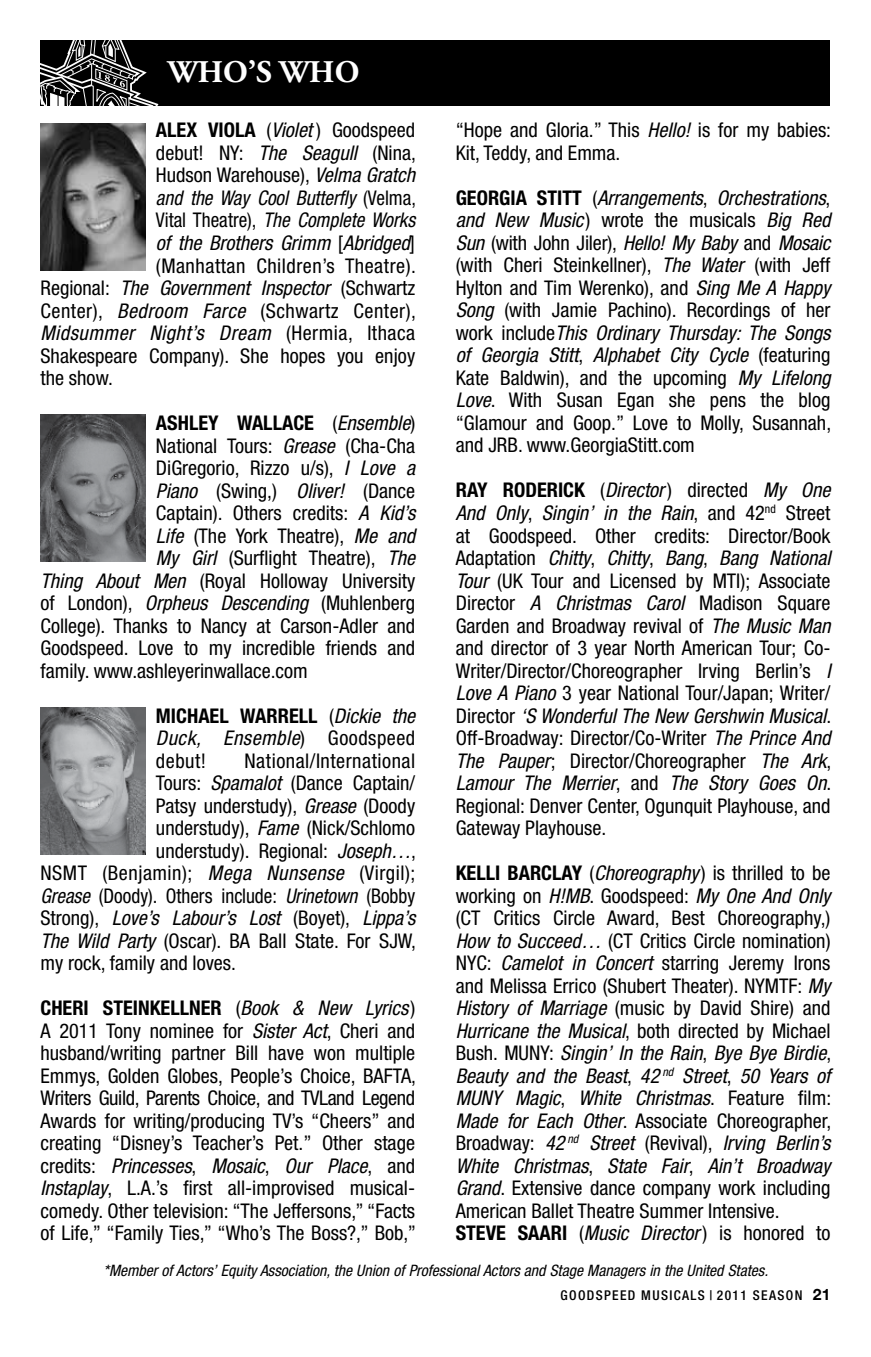
<style>
.page{position:relative;width:871px;height:1357px;background:#fff}
.page>*{position:absolute;margin:0;border:0;box-sizing:border-box;transform-origin:0 0}
.t1{font:700 31.5px "Adobe Garamond";color:#fff}
.t2{font:condensed 20.25px/22.5px "Helvetica Neue";color:#000;text-align:justify}
.t3{font:italic condensed 20.25px/22.5px "Helvetica Neue";color:#000;text-align:justify}
.t4{font:condensed 20.25px "Helvetica Neue";letter-spacing:.025em;color:#000}
.t5{font:italic condensed 20.25px "Helvetica Neue";color:#000;scale:.95 1}
.t6{font:condensed 20.25px "Helvetica Neue";color:#000;scale:.95 1}
.t7{font:italic condensed 20.25px "Helvetica Neue";letter-spacing:.025em;color:#000}
.t8{font:700 condensed 20.25px "Helvetica Neue";color:#000}
.t9{font:italic condensed 15.75px "Helvetica Neue";color:#000}
.t10{font:500 condensed 13.5px "Helvetica Neue";letter-spacing:.1em;color:#000}
.s1{font-style:italic}
.s2{font-weight:700}
.s3{font-style:normal}
.s4{font-weight:400}
.s5{font-weight:400;font-style:italic}
.s6{font-weight:700;font-style:normal}
.s7{font-weight:700;font-stretch:normal;font-size:15.75px}
</style>
<div class="page">
<div style="left:40px;top:40px;width:790px;height:66px;background:#000"></div>
<svg style="left:40px;top:40px;width:119px;height:66px"></svg>
<img style="left:40px;top:707px;width:106px;height:148px">
<img style="left:40px;top:414px;width:106px;height:148px">
<img style="left:40px;top:124px;width:106px;height:147px">
<h1 class="t1" style="left:168px;top:54px;width:140px">WHO’S WHO</h1>
<p class="t2" style="left:456px;top:119px;width:377px">“Hope and Gloria.” This <span class="s1">Hello!</span> is for my babies:<br>Kit, Teddy, and Emma.</p>
<p class="t2" style="left:456px;top:186px;width:377px"><span class="s2">GEORGIA STITT</span> (<span class="s1">Arrangements</span>, <span class="s1">Orchestrations</span>, <span class="s1">and New Music</span>) wrote the musicals <span class="s1">Big Red Sun</span> (with John Jiler), <span class="s1">Hello! My Baby</span> and <span class="s1">Mosaic </span>(with Cheri Steinkellner), <span class="s1">The Water</span> (with Jeff Hylton and Tim Werenko), and <span class="s1">Sing Me A Happy Song</span> (with Jamie Pachino). Recordings of her work include<span class="s1">This Ordinary Thursday: The Songs of Georgia Stitt</span>, <span class="s1">Alphabet City Cycle</span> (featuring Kate Baldwin), and the upcoming <span class="s1">My Lifelong Love</span>. With Susan Egan she pens the blog “Glamour and Goop.” Love to Molly, Susannah, and JRB. www.GeorgiaStitt.com</p>
<p class="t2" style="left:456px;top:479px;width:377px"><span class="s2">RAY RODERICK</span> (<span class="s1">Director</span> ) directed <span class="s1">My One And Only</span>, <span class="s1">Singin’ in the Rain</span>, and 42<sup>nd</sup> Street at Goodspeed. Other credits: Director/Book Adaptation <span class="s1">Chitty</span>, <span class="s1">Chitty</span>, <span class="s1">Bang</span>, <span class="s1">Bang National Tour</span> (UK Tour and Licensed by MTI); Associate Director <span class="s1">A Christmas Carol</span> Madison Square Garden and Broadway revival of <span class="s1">The Music Man </span>and director of 3 year North American Tour; Co-Writer/Director/Choreographer Irving Berlin’s <span class="s1">I Love A Piano</span> 3 year National Tour/Japan; Writer/ Director <span class="s1">‘S Wonderful The New Gershwin Musical</span>.<br>Off-Broadway: Director/Co-Writer <span class="s1">The Prince And The Pauper</span>; Director/Choreographer <span class="s1">The Ark</span>, <span class="s1">Lamour The Merrier</span>, and <span class="s1">The Story Goes On</span>.<br>Regional: Denver Center, Ogunquit Playhouse, and Gateway Playhouse.</p>
<p class="t2" style="left:456px;top:861px;width:377px;text-align:left"><span class="s2">KELLI BARCLAY</span> (<span class="s1">Choreography</span>) is thrilled to be working on <span class="s1">H!MB</span>. Goodspeed: <span class="s1">My One And Only </span>(CT Critics Circle Award, Best Choreography,)<br><span class="s1">How to Succeed…</span> (CT Critics Circle nomination)<br>NYC: <span class="s1">Camelot in Concert</span> starring Jeremy Irons and Melissa Errico (Shubert Theater). NYMTF: <span class="s1">My History of Marriage</span> (music by David Shire) and <span class="s1">Hurricane the Musical</span>, both directed by Michael Bush. MUNY: <span class="s1">Singin’ In the Rain</span>, <span class="s1">Bye Bye Birdie</span>, <span class="s1">Beauty and the Beast</span>, <span class="s1">42</span> <sup>nd</sup> <span class="s1">Street</span>, <span class="s1">50 Years of MUNY Magic</span>, <span class="s1">White Christmas</span>. Feature film:<br><span class="s1">Made for Each Other</span>. Associate Choreographer, Broadway: <span class="s1">42</span> <sup>nd</sup> <span class="s1">Street</span> (Revival), <span class="s1">Irving Berlin’s White Christmas</span>, <span class="s1">State Fair</span>, <span class="s1">Ain’t Broadway Grand</span>. Extensive dance company work including American Ballet Theatre Summer Intensive.<br><span class="s2">STEVE SAARI</span> (<span class="s1">Music Director</span> ) is honored to</p>
<p class="t9" style="left:103px;top:1261px;width:666px">*Member of Actors’ Equity Association, the Union of Professional Actors and Stage Managers in the United States.</p>
<p class="t2" style="left:156px;top:119px;width:261px"><span class="s2">ALEX VIOLA</span> (<span class="s1">Violet</span> ) Goodspeed</p>
<p class="t2" style="left:156px;top:141px;width:261px">debut! NY: <span class="s1">The Seagull</span> (Nina,</p>
<p class="t2" style="left:156px;top:164px;width:261px">Hudson Warehouse), <span class="s1">Velma Gratch</span></p>
<p class="t5" style="left:156px;top:186px;width:275px">and the Way Cool Butterfly <span class="s3">(Velma,</span></p>
<p class="t5" style="left:156px;top:209px;width:274px"><span class="s3">Vital Theatre),</span> The Complete Works</p>
<p class="t3" style="left:156px;top:231px;width:261px">of the Brothers Grimm <span class="s3">[</span>Abridged<span class="s3">]</span></p>
<p class="t4" style="left:156px;top:254px;width:261px">(Manhattan Children’s Theatre).</p>
<p class="t3" style="left:40px;top:276px;width:376px"><span class="s3">Regional:</span> The Government Inspector <span class="s3">(Schwartz</span></p>
<p class="t4" style="left:40px;top:299px;width:377px">Center), <span class="s1">Bedroom Farce</span> (Schwartz Center),</p>
<p class="t7" style="left:40px;top:321px;width:376px">Midsummer Night’s Dream <span class="s3">(Hermia, Ithaca</span></p>
<p class="t2" style="left:40px;top:344px;width:376px">Shakespeare Company). She hopes you enjoy</p>
<p class="t2" style="left:40px;top:366px;width:74px">the show.</p>
<p class="t8" style="left:156px;top:410px;width:261px">ASHLEY WALLACE <span class="s4">(</span><span class="s5">Ensemble</span><span class="s4">)</span></p>
<p class="t2" style="left:156px;top:434px;width:261px">National Tours: <span class="s1">Grease</span> (Cha-Cha</p>
<p class="t2" style="left:156px;top:456px;width:261px">DiGregorio, Rizzo u/s), <span class="s1">I Love a</span></p>
<p class="t2" style="left:156px;top:479px;width:261px"><span class="s1">Piano</span> (Swing,) <span class="s1">Oliver!</span> (Dance</p>
<p class="t2" style="left:156px;top:501px;width:261px">Captain). Others credits: <span class="s1">A Kid’s</span></p>
<p class="t2" style="left:156px;top:524px;width:261px"><span class="s1">Life</span> (The York Theatre), <span class="s1">Me and</span></p>
<p class="t2" style="left:156px;top:546px;width:261px"><span class="s1">My Girl</span> (Surflight Theatre), <span class="s1">The</span></p>
<p class="t2" style="left:41px;top:569px;width:376px"><span class="s1">Thing About Men</span> (Royal Holloway University</p>
<p class="t2" style="left:41px;top:591px;width:376px">of London), <span class="s1">Orpheus Descending</span> (Muhlenberg</p>
<p class="t2" style="left:41px;top:614px;width:376px">College). Thanks to Nancy at Carson-Adler and</p>
<p class="t2" style="left:41px;top:636px;width:376px">Goodspeed. Love to my incredible friends and</p>
<p class="t2" style="left:41px;top:659px;width:269px">family. www.ashleyerinwallace.com</p>
<p class="t3" style="left:156px;top:704px;width:261px"><span class="s6">MICHAEL WARRELL</span> <span class="s3">(</span>Dickie the Duck, Ensemble<span class="s3">) Goodspeed debut!</span></p>
<p class="t4" style="left:244px;top:749px;width:172px">National/International</p>
<p class="t2" style="left:156px;top:771px;width:261px">Tours: <span class="s1">Spamalot</span> (Dance Captain/</p>
<p class="t2" style="left:156px;top:794px;width:261px">Patsy understudy), <span class="s1">Grease</span> (Doody</p>
<p class="t2" style="left:156px;top:816px;width:261px">understudy), <span class="s1">Fame</span> (Nick/Schlomo</p>
<p class="t2" style="left:156px;top:839px;width:261px">understudy). Regional: <span class="s1">Joseph…</span>,</p>
<p class="t4" style="left:41px;top:861px;width:376px">NSMT (Benjamin); <span class="s1">Mega Nunsense</span> (Virgil);</p>
<p class="t6" style="left:40px;top:884px;width:396px"><span class="s1">Grease</span> (Doody). Others include: <span class="s1">Urinetown</span> (Bobby</p>
<p class="t3" style="left:40px;top:906px;width:376px"><span class="s3">Strong),</span> Love’s Labour’s Lost <span class="s3">(Boyet),</span> Lippa’s</p>
<p class="t2" style="left:40px;top:929px;width:377px"><span class="s1">The Wild Party</span> (Oscar). BA Ball State. For SJW,</p>
<p class="t2" style="left:40px;top:951px;width:197px">my rock, family and loves.</p>
<p class="t2" style="left:40px;top:996px;width:377px"><span class="s2">CHERI STEINKELLNER</span> (<span class="s1">Book &amp; New Lyrics</span>)<br>A 2011 Tony nominee for <span class="s1">Sister Act</span>, Cheri and husband/writing partner Bill have won multiple Emmys, Golden Globes, People’s Choice, BAFTA, Writers Guild, Parents Choice, and TVLand Legend Awards for writing/producing TV’s “Cheers” and creating “Disney’s Teacher’s Pet.” Other stage credits: <span class="s1">Princesses</span>, <span class="s1">Mosaic</span>, <span class="s1">Our Place</span>, and <span class="s1">Instaplay</span>, L.A.’s first all-improvised musical&shy;comedy. Other television: “The Jeffersons,” “Facts of Life,” “Family Ties,” “Who’s The Boss?,” Bob,”</p>
<p class="t10" style="left:560px;top:1286px;width:271px">GOODSPEED MUSICALS | 2011 SEASON <span class="s7">21</span></p>
</div>
